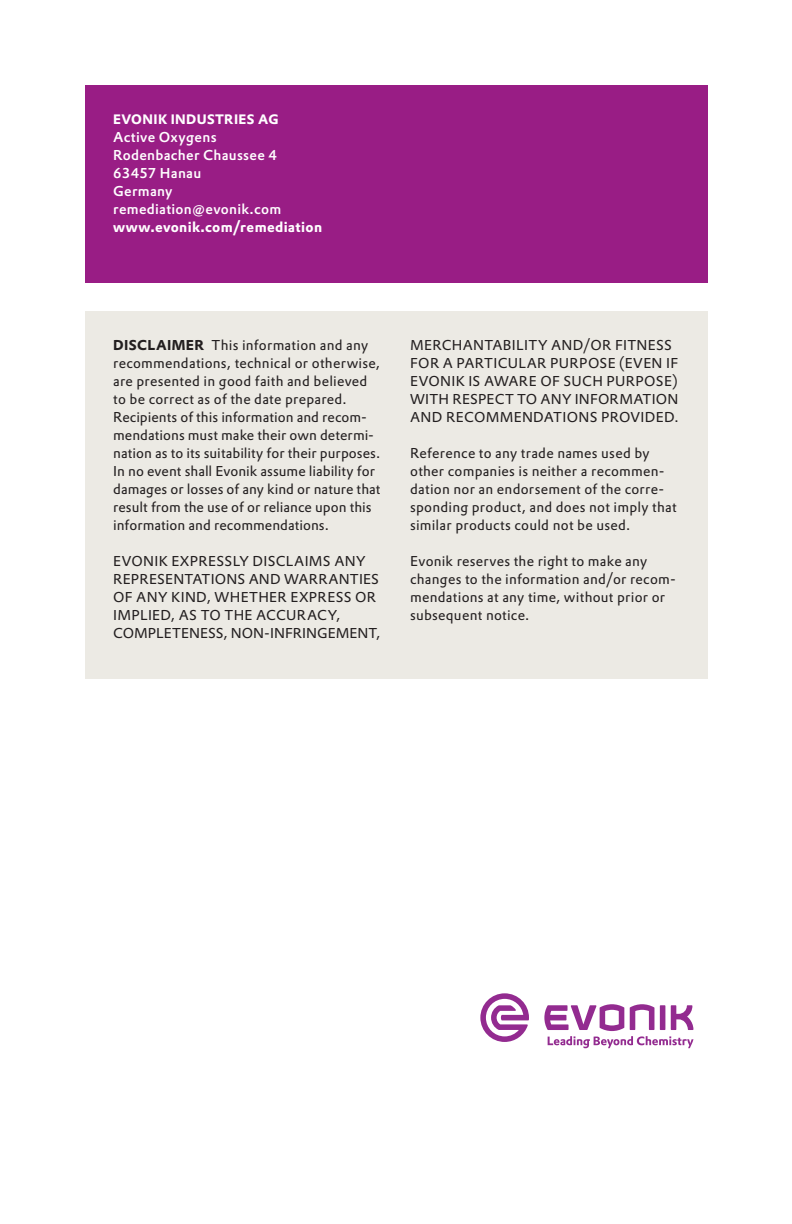
<style>
.page{position:relative;width:792px;height:1224px;background:#fff}
.page>*{position:absolute;margin:0;border:0;box-sizing:border-box;transform-origin:0 0}
.Text_Prokyon_7{font:14px/18px "Evonik Prokyon";letter-spacing:.015em;color:#231f20}
.Adress_Prokyon_7{font:500 14px "Evonik Prokyon";letter-spacing:.02em;color:#fff}
.Adress_Prokyon_7-2{font:700 14px "Evonik Prokyon";letter-spacing:.02em;color:#fff}
.Adress_Prokyon_7-3{font:700 13.4px "Evonik Prokyon";letter-spacing:.03em;color:#fff}
.s1{font-weight:700}
</style>
<div class="page">
<svg style="left:544px;top:1004px;width:150px;height:44px"></svg>
<svg style="left:480px;top:993px;width:49px;height:49px"></svg>
<div style="left:85px;top:85px;width:622px;height:198px;background:#991d85"></div>
<div style="left:85px;top:311px;width:622px;height:368px;background:#eceae4"></div>
<p class="Adress_Prokyon_7-3" style="left:113px;top:108px;width:167px">EVONIK INDUSTRIES AG</p>
<p class="Adress_Prokyon_7" style="left:113px;top:126px;width:105px">Active Oxygens</p>
<p class="Adress_Prokyon_7" style="left:113px;top:144px;width:165px">Rodenbacher Chaussee 4</p>
<p class="Adress_Prokyon_7" style="left:113px;top:162px;width:90px">63457 Hanau</p>
<p class="Adress_Prokyon_7" style="left:113px;top:180px;width:61px">Germany</p>
<p class="Adress_Prokyon_7" style="left:113px;top:198px;width:170px">remediation@evonik.com</p>
<p class="Adress_Prokyon_7-2" style="left:113px;top:215px;width:210px">www.evonik.com/remediation</p>
<p class="Text_Prokyon_7" style="left:113px;top:335px;width:269px"><span class="s1">DISCLAIMER</span> This information and any recommendations, technical or otherwise, are presented in good faith and believed to be correct as of the date prepared.<br>Recipients of this information and recom&shy;mendations must make their own determi&shy;nation as to its suitability for their purposes.<br>In no event shall Evonik assume liability for damages or losses of any kind or nature that result from the use of or reliance upon this information and recommendations.</p>
<p class="Text_Prokyon_7" style="left:113px;top:551px;width:269px">EVONIK EXPRESSLY DISCLAIMS ANY<br>REPRESENTATIONS AND WARRANTIES<br>OF ANY KIND, WHETHER EXPRESS OR<br>IMPLIED, AS TO THE ACCURACY,<br>COMPLETENESS, NON-INFRINGEMENT,</p>
<p class="Text_Prokyon_7" style="left:410px;top:335px;width:270px">MERCHANTABILITY AND/OR FITNESS<br>FOR A PARTICULAR PURPOSE (EVEN IF<br>EVONIK IS AWARE OF SUCH PURPOSE)<br>WITH RESPECT TO ANY INFORMATION<br>AND RECOMMENDATIONS PROVIDED.</p>
<p class="Text_Prokyon_7" style="left:410px;top:443px;width:268px">Reference to any trade names used by other companies is neither a recommen&shy;dation nor an endorsement of the corre&shy;sponding product, and does not imply that similar products could not be used.</p>
<p class="Text_Prokyon_7" style="left:410px;top:551px;width:267px">Evonik reserves the right to make any changes to the information and/or recom&shy;mendations at any time, without prior or subsequent notice.</p>
</div>
